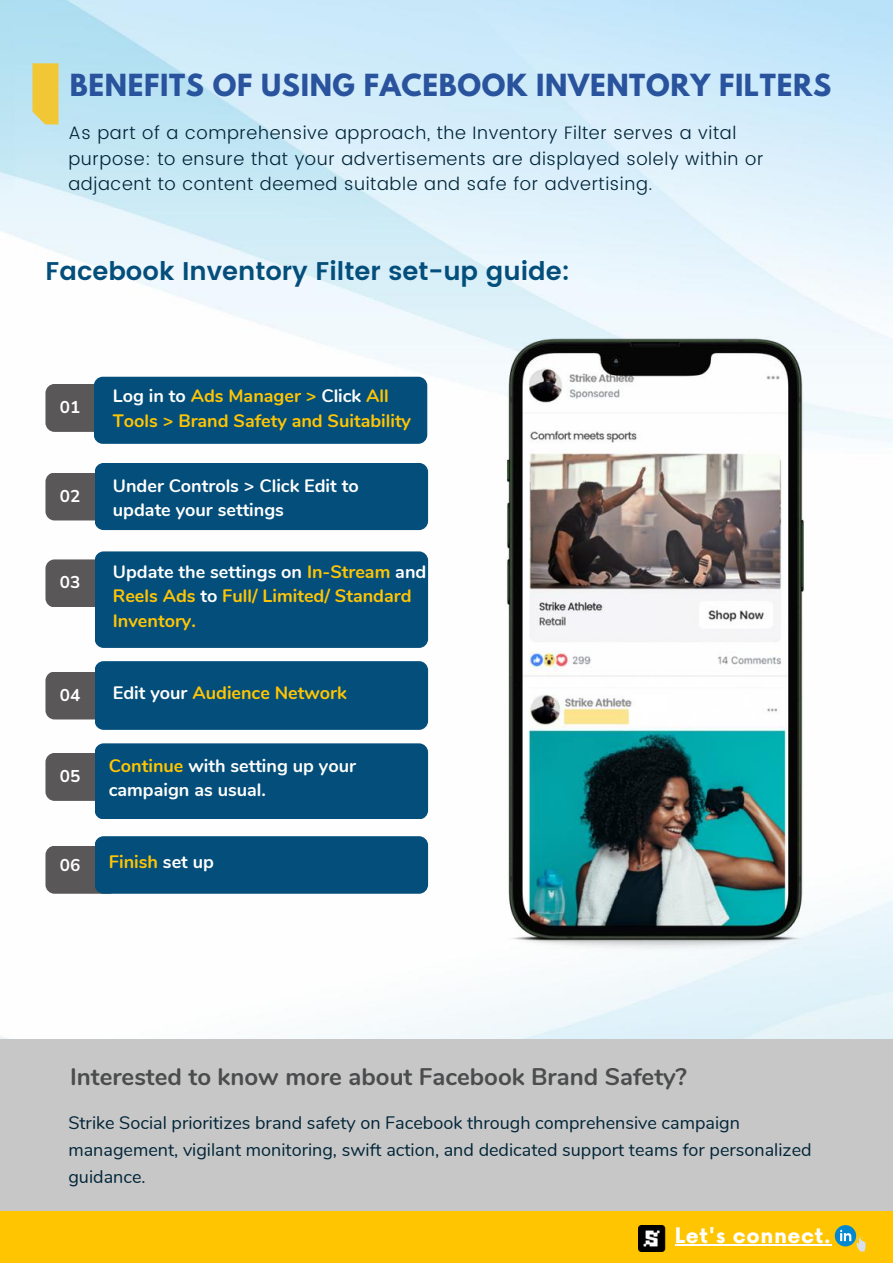
<style>
.page{position:relative;width:893px;height:1264px;background:#fff}
.page>*{position:absolute;margin:0;border:0;box-sizing:border-box;transform-origin:0 0}
.t1{font:700 27px "League Spartan";letter-spacing:.025em;color:#2a539d}
.t2{font:600 25.65px "Poppins";color:#034e7b}
.t3{font:700 24px "Nunito";color:#4b4c4d}
.t4{font:700 21px "Now";letter-spacing:.03em;color:#fff}
.t5{font:300 18px/25.8px "Poppins";letter-spacing:.035em;color:#012538}
.t6{font:18px/27px "Nunito";color:#012538}
.t7{font:700 18px/24.8px "Nunito";color:#ffc504}
.t8{font:700 18px/24.8px "Nunito";color:#fffffe}
.t9{font:700 18px/24.8px "Nunito";color:#fefefb}
.t10{font:700 18px "Nunito";color:#ffc501}
.t11{font:700 17.1px "Nunito";color:#fff}
.s1{color:#fffffe}
.s2{color:#ffc501}
</style>
<div class="page">
<img style="left:0;top:0;width:892px;height:1038px">
<div style="left:0;top:1038px;width:892px;height:172px;background:#c7c7c7"></div>
<div style="left:0;top:1210px;width:892px;height:52px;background:#ffc501"></div>
<svg style="left:834px;top:1225px;width:31px;height:26px"></svg>
<hr style="left:675px;top:1244px;width:156px;height:1px;background:#fff">
<img style="left:638px;top:1225px;width:27px;height:26px">
<div style="left:45px;top:384px;width:72px;height:48px;background:#595757;border-radius:9px"></div>
<div style="left:94px;top:377px;width:333px;height:67px;background:#034e7b;border-radius:9px"></div>
<div style="left:45px;top:472px;width:72px;height:48px;background:#595757;border-radius:9px"></div>
<div style="left:95px;top:463px;width:333px;height:67px;background:#034e7b;border-radius:9px"></div>
<div style="left:45px;top:559px;width:72px;height:48px;background:#595757;border-radius:9px"></div>
<div style="left:95px;top:551px;width:333px;height:97px;background:#034e7b;border-radius:9px"></div>
<div style="left:45px;top:671px;width:72px;height:48px;background:#595757;border-radius:9px"></div>
<div style="left:95px;top:661px;width:333px;height:69px;background:#034e7b;border-radius:9px"></div>
<div style="left:45px;top:753px;width:72px;height:47px;background:#595757;border-radius:9px"></div>
<div style="left:95px;top:743px;width:333px;height:76px;background:#034e7b;border-radius:9px"></div>
<div style="left:45px;top:845px;width:72px;height:48px;background:#595757;border-radius:9px"></div>
<div style="left:95px;top:836px;width:333px;height:57px;background:#034e7b;border-radius:9px"></div>
<svg style="left:32px;top:63px;width:26px;height:61px;background:#eec943"></svg>
<img style="left:490px;top:318px;width:332px;height:659px">
<h1 class="t1" style="left:70px;top:72px;width:762px">BENEFITS OF USING FACEBOOK INVENTORY FILTERS</h1>
<p class="t5" style="left:68px;top:119px;width:696px">As part of a comprehensive approach, the Inventory Filter serves a vital purpose: to ensure that your advertisements are displayed solely within or adjacent to content deemed suitable and safe for advertising.</p>
<h2 class="t2" style="left:45px;top:256px;width:525px">Facebook Inventory Filter set-up guide:</h2>
<p class="t11" style="left:60px;top:395px;width:22px">01</p>
<p class="t7" style="left:113px;top:384px;width:300px"><span class="s1">Log in to</span> Ads Manager &gt; <span class="s1">Click</span> All<br>Tools &gt; Brand Safety and Suitability</p>
<p class="t11" style="left:60px;top:484px;width:22px">02</p>
<p class="t8" style="left:113px;top:473px;width:247px">Under Controls &gt; Click Edit to update your settings</p>
<p class="t11" style="left:60px;top:571px;width:22px">03</p>
<p class="t7" style="left:113px;top:559px;width:315px"><span class="s1">Update the settings on</span> In-Stream <span class="s1">and<br></span>Reels Ads <span class="s1">to</span> Full/ Limited/ Standard<br>Inventory.</p>
<p class="t11" style="left:60px;top:683px;width:22px">04</p>
<p class="t10" style="left:113px;top:680px;width:235px"><span class="s1">Edit your</span> Audience Network</p>
<p class="t11" style="left:60px;top:764px;width:22px">05</p>
<p class="t9" style="left:109px;top:753px;width:249px"><span class="s2">Continue</span> with setting up your campaign as usual.</p>
<p class="t11" style="left:60px;top:853px;width:22px">06</p>
<p class="t7" style="left:109px;top:849px;width:106px">Finish <span class="s1">set up</span></p>
<h3 class="t3" style="left:70px;top:1060px;width:618px">Interested to know more about Facebook Brand Safety?</h3>
<p class="t6" style="left:68px;top:1109px;width:744px">Strike Social prioritizes brand safety on Facebook through comprehensive campaign management, vigilant monitoring, swift action, and dedicated support teams for personalized guidance.</p>
<p class="t4" style="left:675px;top:1224px;width:157px">Let's connect.</p>
</div>
